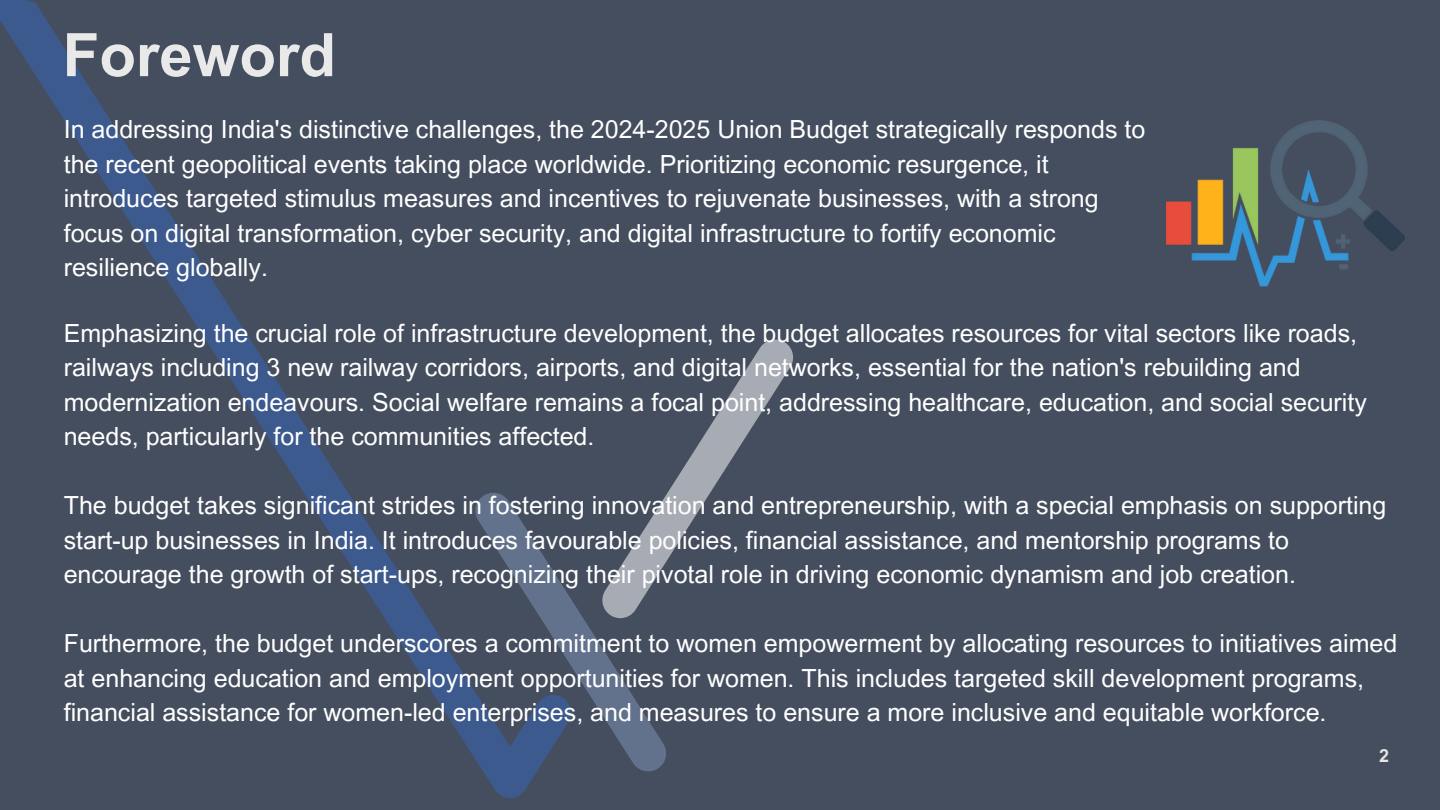
<style>
.page{position:relative;width:1440px;height:810px;background:#454e5e}
.page>*{position:absolute;margin:0;border:0;box-sizing:border-box;transform-origin:0 0}
.t1{font:700 60px "Arial MT Pro";color:#e9e9e9}
.t2{font:25px/34.5px "Arial MT Pro";color:#fff}
.t3{font:700 18px "Arial MT Pro";color:#e6e6e6}
</style>
<div class="page">
<svg style="left:0;top:0;width:537px;height:798px"></svg>
<svg style="left:667px;top:340px;width:126px;height:217px"></svg>
<svg style="left:473px;top:493px;width:196px;height:278px"></svg>
<img style="left:1166px;top:120px;width:239px;height:167px">
<p class="t1" style="left:63px;top:33px;width:275px">Foreword</p>
<p class="t2" style="left:64px;top:116px;width:1083px">In addressing India's distinctive challenges, the 2024-2025 Union Budget strategically responds to the recent geopolitical events taking place worldwide. Prioritizing economic resurgence, it introduces targeted stimulus measures and incentives to rejuvenate businesses, with a strong focus on digital transformation, cyber security, and digital infrastructure to fortify economic resilience globally.</p>
<p class="t2" style="left:64px;top:319px;width:1305px">Emphasizing the crucial role of infrastructure development, the budget allocates resources for vital sectors like roads, railways including 3 new railway corridors, airports, and digital networks, essential for the nation's rebuilding and modernization endeavours. Social welfare remains a focal point, addressing healthcare, education, and social security needs, particularly for the communities affected.</p>
<p class="t2" style="left:64px;top:491px;width:1324px">The budget takes significant strides in fostering innovation and entrepreneurship, with a special emphasis on supporting start-up businesses in India. It introduces favourable policies, financial assistance, and mentorship programs to encourage the growth of start-ups, recognizing their pivotal role in driving economic dynamism and job creation.</p>
<p class="t2" style="left:64px;top:629px;width:1335px">Furthermore, the budget underscores a commitment to women empowerment by allocating resources to initiatives aimed at enhancing education and employment opportunities for women. This includes targeted skill development programs, financial assistance for women-led enterprises, and measures to ensure a more inclusive and equitable workforce.</p>
<p class="t3" style="left:1379px;top:749px;width:12px">2</p>
</div>
